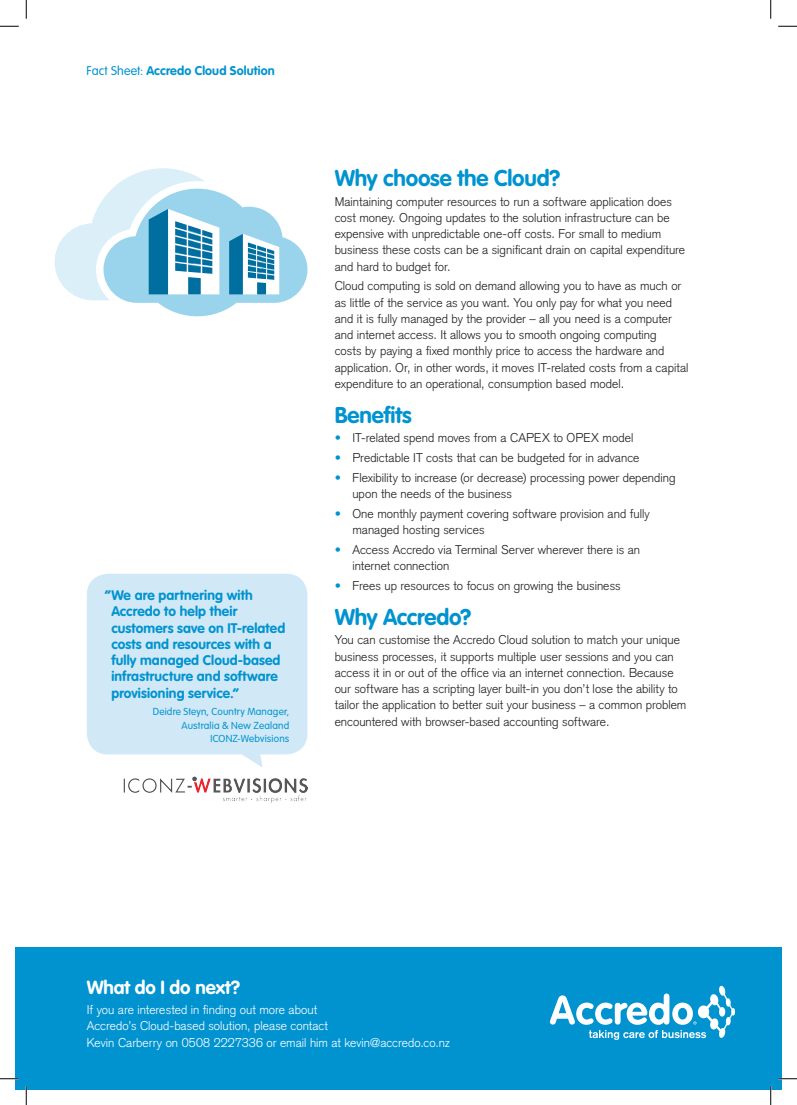
<style>
.page{position:relative;width:797px;height:1105px;background:#fff}
.page>*{position:absolute;margin:0;border:0;box-sizing:border-box;transform-origin:0 0}
.t1{font:700 22.5px "VAG Rounded";letter-spacing:-.01em;color:#0093d0}
.t2{font:700 18.75px "VAG Rounded";letter-spacing:-.005em;color:#fff}
.t3{font:700 13.75px/16.2px "VAG Rounded";letter-spacing:.01em;color:#0093d0}
.t4{font:300 12.5px/16.2px "Akzidenz Grotesk";letter-spacing:.005em;color:#231f20}
.t5{font:300 12.5px/16.2px "Akzidenz Grotesk";letter-spacing:.005em;color:#fff}
.t6{font:700 12.5px "VAG Rounded";letter-spacing:.01em;color:#0093d0}
.t7{font:300 10px/13.8px "VAG Rounded";letter-spacing:.015em;color:#0093d0;text-align:right}
.s1{font-weight:300}
.s2{color:#0093d0}
</style>
<div class="page">
<div style="left:16px;top:948px;width:765px;height:141px;background:#0093d0"></div>
<svg style="left:550px;top:985px;width:185px;height:55px"></svg>
<svg style="left:87px;top:574px;width:220px;height:193px;background:#d4e9f6"></svg>
<svg style="left:55px;top:168px;width:252px;height:148px"></svg>
<img style="left:124px;top:776px;width:183px;height:26px">
<svg style="left:0;top:25px;width:19px;height:2px"></svg>
<svg style="left:778px;top:25px;width:19px;height:2px"></svg>
<svg style="left:0;top:1078px;width:19px;height:1px"></svg>
<svg style="left:778px;top:1078px;width:19px;height:1px"></svg>
<svg style="left:25px;top:0;width:2px;height:19px"></svg>
<svg style="left:25px;top:1086px;width:2px;height:19px"></svg>
<svg style="left:770px;top:0;width:1px;height:19px"></svg>
<svg style="left:770px;top:1086px;width:1px;height:19px"></svg>
<p class="t6" style="left:86px;top:63px;width:190px"><span class="s1">Fact Sheet:</span> Accredo Cloud Solution</p>
<p class="t3" style="left:111px;top:587px;width:175px;text-indent:-6px">“We are partnering with<br>Accredo to help their customers save on IT-related costs and resources with a fully managed Cloud-based infrastructure and software provisioning service.”</p>
<p class="t7" style="left:153px;top:704px;width:138px">Deidre Steyn, Country Manager,<br>Australia &amp; New Zealand<br>ICONZ-Webvisions</p>
<h1 class="t1" style="left:335px;top:165px;width:227px">Why choose the Cloud?</h1>
<p class="t4" style="left:335px;top:193px;width:352px">Maintaining computer resources to run a software application does cost money. Ongoing updates to the solution infrastructure can be expensive with unpredictable one-off costs. For small to medium business these costs can be a significant drain on capital expenditure and hard to budget for.</p>
<p class="t4" style="left:335px;top:278px;width:355px">Cloud computing is sold on demand allowing you to have as much or as little of the service as you want. You only pay for what you need and it is fully managed by the provider – all you need is a computer and internet access. It allows you to smooth ongoing computing<br>costs by paying a fixed monthly price to access the hardware and application. Or, in other words, it moves IT-related costs from a capital expenditure to an operational, consumption based model.</p>
<h1 class="t1" style="left:335px;top:401px;width:79px">Benefits</h1>
<p class="t4" style="left:335px;top:430px;width:300px"><span class="s2">•</span> IT-related spend moves from a CAPEX to OPEX model</p>
<p class="t4" style="left:335px;top:450px;width:306px"><span class="s2">•</span> Predictable IT costs that can be budgeted for in advance</p>
<p class="t4" style="left:352px;top:469px;width:325px;text-indent:-18px"><span class="s2">•</span> Flexibility to increase (or decrease) processing power depending upon the needs of the business</p>
<p class="t4" style="left:352px;top:506px;width:299px;text-indent:-18px"><span class="s2">•</span> One monthly payment covering software provision and fully managed hosting services</p>
<p class="t4" style="left:352px;top:542px;width:289px;text-indent:-18px"><span class="s2">•</span> Access Accredo via Terminal Server wherever there is an internet connection</p>
<p class="t4" style="left:335px;top:578px;width:288px"><span class="s2">•</span> Frees up resources to focus on growing the business</p>
<h1 class="t1" style="left:335px;top:603px;width:138px">Why Accredo?</h1>
<p class="t4" style="left:335px;top:632px;width:353px">You can customise the Accredo Cloud solution to match your unique business processes, it supports multiple user sessions and you can access it in or out of the office via an internet connection. Because our software has a scripting layer built-in you don’t lose the ability to tailor the application to better suit your business – a common problem encountered with browser-based accounting software.</p>
<h2 class="t2" style="left:87px;top:977px;width:155px">What do I do next?</h2>
<p class="t5" style="left:87px;top:1002px;width:364px">If you are interested in finding out more about<br>Accredo’s Cloud-based solution, please contact<br>Kevin Carberry on 0508 2227336 or email him at kevin@accredo.co.nz</p>
</div>
